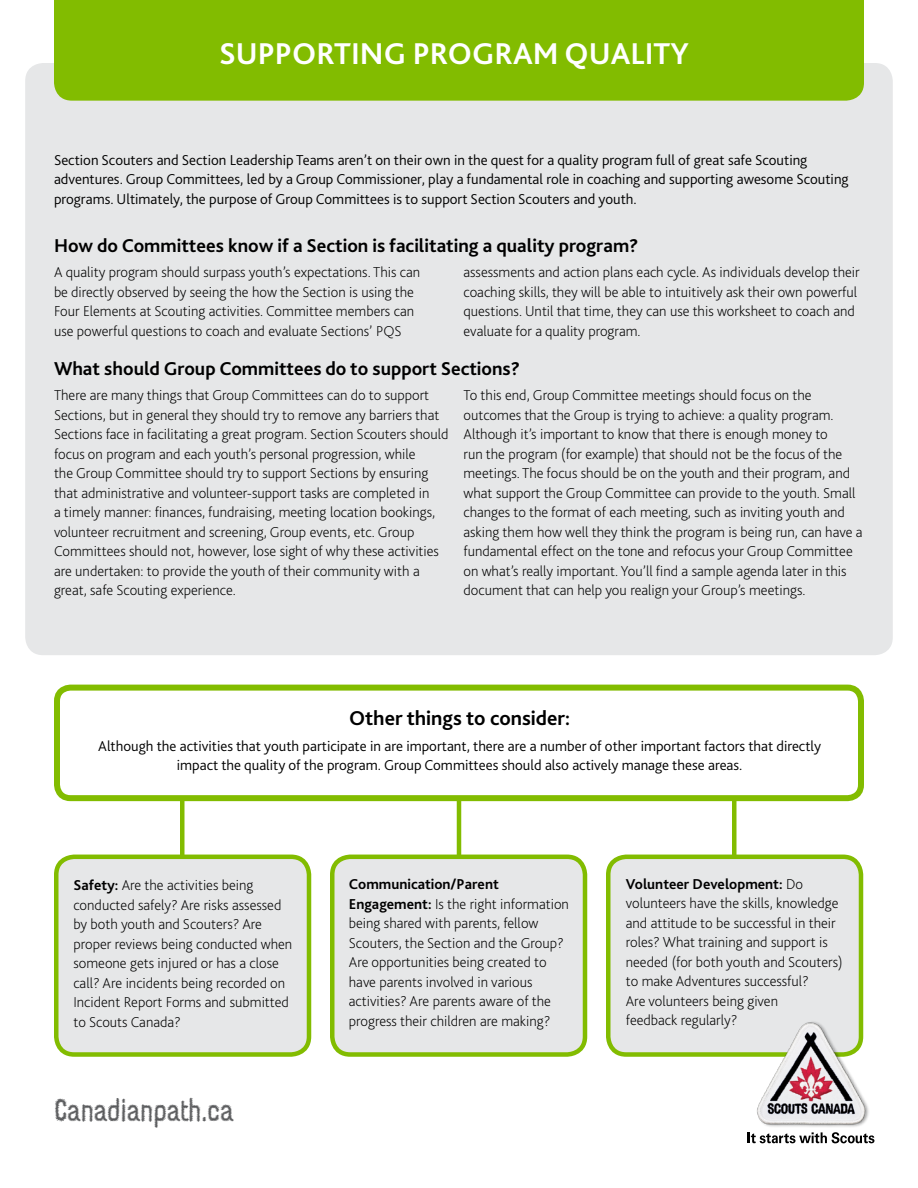
<style>
.page{position:relative;width:918px;height:1188px;background:#fff}
.page>*{position:absolute;margin:0;border:0;box-sizing:border-box;transform-origin:0 0}
.t1{font:700 31.5px "Bliss 2";color:#fff}
.t2{font:31.5px "Conference Call BH Line Two";color:#58595b}
.t3{font:700 21px "Bliss 2";color:#000}
.t4{font:700 19.5px "Bliss 2";color:#000}
.t5{font:200 15px/19.5px "Bliss 2";color:#000}
.t6{font:300 15px/19.5px "Bliss 2";color:#000;text-align:center}
.s1{font-weight:700}
</style>
<div class="page">
<div style="left:25px;top:63px;width:868px;height:592px;background:#e6e7e8;border-radius:18px"></div>
<div style="left:54px;top:0;width:810px;height:101px;background:#82bc00"></div>
<div style="left:54px;top:685px;width:810px;height:116px;border:6px solid #82bc00;border-radius:13px"></div>
<hr style="left:457px;top:801px;width:4px;height:56px;background:#82bc00">
<hr style="left:180px;top:801px;width:4px;height:56px;background:#82bc00">
<hr style="left:732px;top:801px;width:4px;height:56px;background:#82bc00">
<div style="left:56px;top:857px;width:253px;height:197px;background:#e6e7e8;border-radius:18px"></div>
<div style="left:54px;top:855px;width:257px;height:202px;border:4px solid #82bc00;border-radius:18px"></div>
<div style="left:332px;top:857px;width:253px;height:197px;background:#e6e7e8;border-radius:18px"></div>
<div style="left:330px;top:855px;width:257px;height:202px;border:4px solid #82bc00;border-radius:18px"></div>
<div style="left:608px;top:857px;width:253px;height:197px;background:#e6e7e8;border-radius:18px"></div>
<div style="left:606px;top:855px;width:257px;height:202px;border:4px solid #82bc00;border-radius:18px"></div>
<img style="left:746px;top:1009px;width:129px;height:130px">
<svg style="left:748px;top:1132px;width:126px;height:11px"></svg>
<h1 class="t1" style="left:219px;top:34px;width:471px">SUPPORTING PROGRAM QUALITY</h1>
<p class="t6" style="left:54px;top:150px;width:796px;text-align:left">Section Scouters and Section Leadership Teams aren’t on their own in the quest for a quality program full of great safe Scouting adventures. Group Committees, led by a Group Commissioner, play a fundamental role in coaching and supporting awesome Scouting programs. Ultimately, the purpose of Group Committees is to support Section Scouters and youth.</p>
<h3 class="t4" style="left:54px;top:233px;width:586px">How do Committees know if a Section is facilitating a quality program?</h3>
<p class="t5" style="left:54px;top:262px;width:368px">A quality program should surpass youth’s expectations. This can be directly observed by seeing the how the Section is using the Four Elements at Scouting activities. Committee members can use powerful questions to coach and evaluate Sections’ PQS</p>
<p class="t5" style="left:464px;top:262px;width:398px">assessments and action plans each cycle. As individuals develop their coaching skills, they will be able to intuitively ask their own powerful questions. Until that time, they can use this worksheet to coach and evaluate for a quality program.</p>
<h3 class="t4" style="left:54px;top:356px;width:468px">What should Group Committees do to support Sections?</h3>
<p class="t5" style="left:54px;top:385px;width:396px">There are many things that Group Committees can do to support Sections, but in general they should try to remove any barriers that Sections face in facilitating a great program. Section Scouters should focus on program and each youth’s personal progression, while<br>the Group Committee should try to support Sections by ensuring that administrative and volunteer-support tasks are completed in<br>a timely manner: finances, fundraising, meeting location bookings, volunteer recruitment and screening, Group events, etc. Group Committees should not, however, lose sight of why these activities are undertaken: to provide the youth of their community with a great, safe Scouting experience.</p>
<p class="t5" style="left:464px;top:385px;width:401px">To this end, Group Committee meetings should focus on the outcomes that the Group is trying to achieve: a quality program.<br>Although it’s important to know that there is enough money to<br>run the program (for example) that should not be the focus of the meetings. The focus should be on the youth and their program, and what support the Group Committee can provide to the youth. Small changes to the format of each meeting, such as inviting youth and asking them how well they think the program is being run, can have a fundamental effect on the tone and refocus your Group Committee on what’s really important. You’ll find a sample agenda later in this document that can help you realign your Group’s meetings.</p>
<h2 class="t3" style="left:349px;top:705px;width:223px">Other things to consider:</h2>
<p class="t6" style="left:98px;top:735px;width:724px">Although the activities that youth participate in are important, there are a number of other important factors that directly impact the quality of the program. Group Committees should also actively manage these areas.</p>
<p class="t5" style="left:73px;top:875px;width:220px"><span class="s1">Safety:</span> Are the activities being conducted safely? Are risks assessed by both youth and Scouters? Are proper reviews being conducted when someone gets injured or has a close call? Are incidents being recorded on Incident Report Forms and submitted to Scouts Canada?</p>
<p class="t5" style="left:349px;top:874px;width:222px"><span class="s1">Communication/Parent Engagement:</span> Is the right information being shared with parents, fellow Scouters, the Section and the Group?<br>Are opportunities being created to have parents involved in various activities? Are parents aware of the progress their children are making?</p>
<p class="t5" style="left:626px;top:874px;width:218px"><span class="s1">Volunteer Development:</span> Do volunteers have the skills, knowledge and attitude to be successful in their roles? What training and support is needed (for both youth and Scouters) to make Adventures successful?<br>Are volunteers being given<br>feedback regularly?</p>
<h1 class="t2" style="left:54px;top:1090px;width:181px">Canadianpath.ca</h1>
</div>
